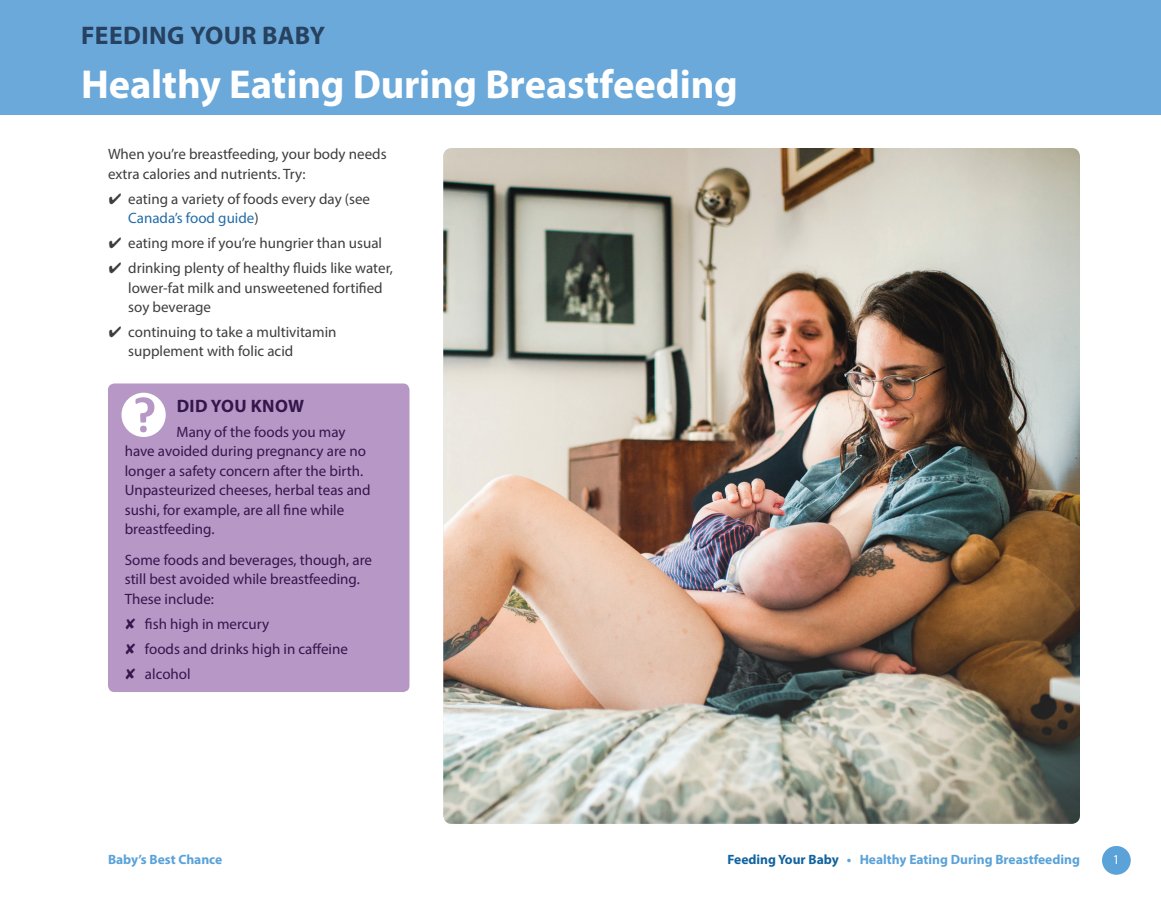
<style>
.page{position:relative;width:1161px;height:905px;background:#fff}
.page>*{position:absolute;margin:0;border:0;box-sizing:border-box;transform-origin:0 0}
.t1{font:700 40.5px "Myriad Pro";letter-spacing:-.005em;color:#fff}
.t2{font:700 25.5px "Myriad Pro";letter-spacing:.015em;color:#27415f}
.t3{font:700 18px "Myriad Pro";letter-spacing:.02em;color:#35164c}
.t4{font:15px/19.5px "Myriad Pro";color:#35164c}
.t5{font:15px/19.5px "Myriad Pro";color:#3e3e3f}
.t6{font:700 13.5px "Myriad Pro";color:#5aa2d8}
.t7{font:13.5px "Myriad Pro";color:#fff}
.s1{color:#236ca7}
.s2{color:#12639f}
</style>
<div class="page">
<div style="left:0;top:0;width:1161px;height:114px;background:#6ba9db"></div>
<div style="left:1102px;top:846px;width:29px;height:28px;background:#5aa2d8;border-radius:50%"></div>
<div style="left:108px;top:383px;width:301px;height:309px;background:#b697c6;border-radius:6px"></div>
<svg style="left:121px;top:393px;width:45px;height:44px"></svg>
<img style="left:443px;top:148px;width:637px;height:675px">
<h2 class="t2" style="left:81px;top:19px;width:245px">FEEDING YOUR BABY</h2>
<h1 class="t1" style="left:81px;top:58px;width:658px">Healthy Eating During Breastfeeding</h1>
<p class="t5" style="left:108px;top:144px;width:280px">When you’re breastfeeding, your body needs extra calories and nutrients. Try:</p>
<p class="t5" style="left:128px;top:189px;width:243px;text-indent:-20px">✔ eating a variety of foods every day (see<br><span class="s1">Canada’s food guide</span>)</p>
<p class="t5" style="left:109px;top:233px;width:275px">✔ eating more if you’re hungrier than usual</p>
<p class="t5" style="left:128px;top:258px;width:266px;text-indent:-20px">✔ drinking plenty of healthy fluids like water, lower-fat milk and unsweetened fortified soy beverage</p>
<p class="t5" style="left:128px;top:322px;width:210px;text-indent:-20px">✔ continuing to take a multivitamin supplement with folic acid</p>
<p class="t3" style="left:177px;top:394px;width:129px">DID YOU KNOW</p>
<p class="t4" style="left:125px;top:422px;width:247px;text-indent:52px">Many of the foods you may have avoided during pregnancy are no longer a safety concern after the birth.<br>Unpasteurized cheeses, herbal teas and sushi, for example, are all fine while breastfeeding.</p>
<p class="t4" style="left:125px;top:549px;width:249px">Some foods and beverages, though, are still best avoided while breastfeeding.<br>These include:</p>
<p class="t4" style="left:125px;top:611px;width:224px;line-height:24.9px">✘ fish high in mercury<br>✘ foods and drinks high in caffeine ✘ alcohol</p>
<p class="t6" style="left:108px;top:851px;width:116px">Baby’s Best Chance</p>
<p class="t6" style="left:728px;top:851px;width:354px"><span class="s2">Feeding Your Baby</span> • Healthy Eating During Breastfeeding</p>
<p class="t7" style="left:1113px;top:851px;width:8px">1</p>
</div>
